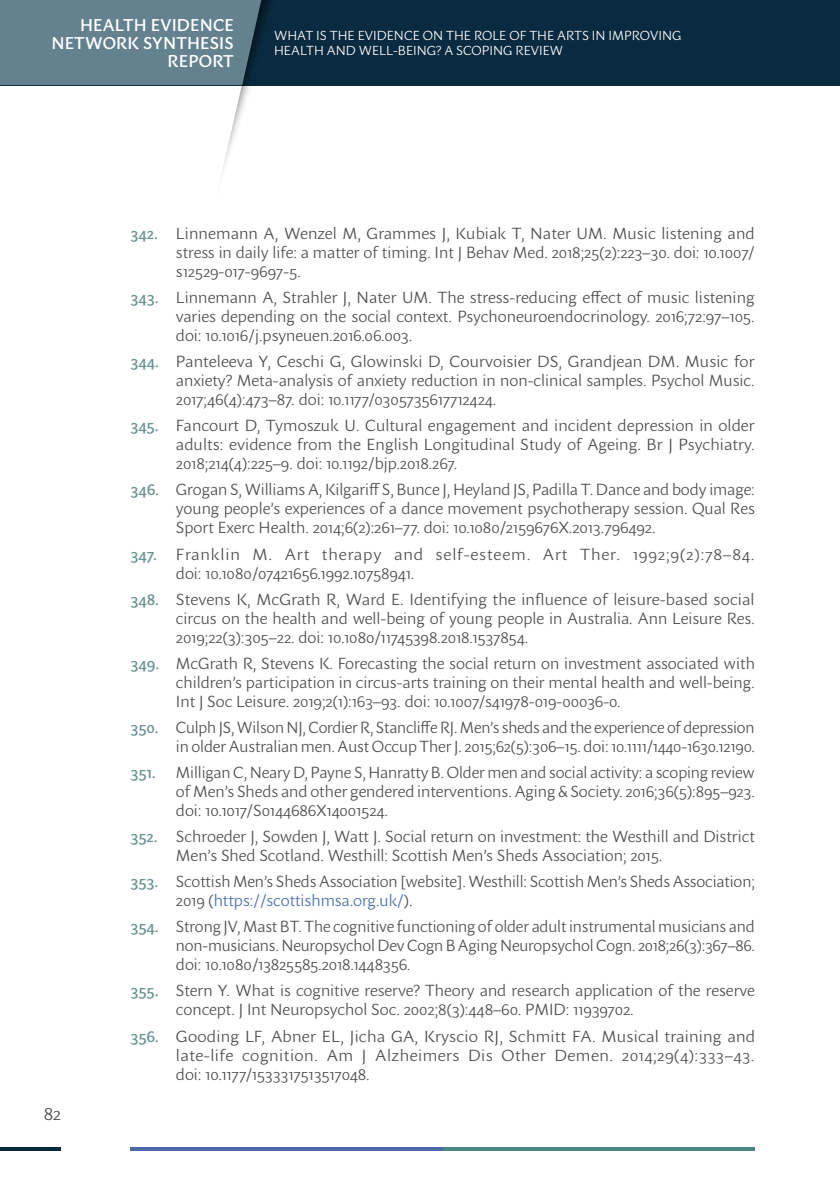
<style>
.page{position:relative;width:840px;height:1191px;background:#fff}
.page>*{position:absolute;margin:0;border:0;box-sizing:border-box;transform-origin:0 0}
.t1{font:300 18px "Sharik Sans";color:#4b4c4d}
.t2{font:500 17px/18px "Sharik Sans";letter-spacing:.01em;color:#fff;text-align:right}
.t3{font:300 16px/19px "Sharik Sans";color:#4b4c4d;text-align:justify}
.t4{font:300 16px/19px "Sharik Sans";letter-spacing:.045em;color:#4b4c4d}
.t5{font:500 16px "Sharik Sans";color:#679392}
.t6{font:300 13px/15.6px "Sharik Sans";color:#fff}
.s1{font-weight:500;color:#679392}
.s2{color:#436da8}
</style>
<div class="page">
<div style="left:0;top:0;width:838px;height:85px;background:#0a2b3f"></div>
<hr style="left:442px;top:1147px;width:312px;height:4px;background:#4c8684">
<hr style="left:130px;top:1147px;width:312px;height:4px;background:#4d69a7">
<div style="left:213px;top:0;width:157px;height:227px;background:#231f20;opacity:.75"></div>
<svg style="left:0;top:0;width:365px;height:227px"></svg>
<hr style="left:0;top:1147px;width:61px;height:4px;background:#0a2b3f">
<p class="t2" style="left:51px;top:16px;width:184px">HEALTH EVIDENCE<br>NETWORK SYNTHESIS<br>REPORT</p>
<p class="t6" style="left:274px;top:27px;width:408px">WHAT IS THE EVIDENCE ON THE ROLE OF THE ARTS IN IMPROVING<br>HEALTH AND WELL-BEING? A SCOPING REVIEW</p>
<p class="t1" style="left:44px;top:1101px;width:19px">82</p>
<p class="t3" style="left:176px;top:223px;width:580px;text-indent:-45px"><span class="s1">342.</span> Linnemann A, Wenzel M, Grammes J, Kubiak T, Nater UM. Music listening and stress in daily life: a matter of timing. Int J Behav Med. 2018;25(2):223–30. doi: 10.1007/ s12529-017-9697-5.</p>
<p class="t3" style="left:176px;top:288px;width:580px;text-indent:-45px"><span class="s1">343.</span> Linnemann A, Strahler J, Nater UM. The stress-reducing effect of music listening varies depending on the social context. Psychoneuroendocrinology. 2016;72:97–105. doi: 10.1016/j.psyneuen.2016.06.003.</p>
<p class="t3" style="left:176px;top:352px;width:580px;text-indent:-45px"><span class="s1">344.</span> Panteleeva Y, Ceschi G, Glowinski D, Courvoisier DS, Grandjean DM. Music for anxiety? Meta-analysis of anxiety reduction in non-clinical samples. Psychol Music.<br>2017;46(4):473–87. doi: 10.1177/0305735617712424.</p>
<p class="t3" style="left:176px;top:416px;width:580px;text-indent:-45px"><span class="s1">345.</span> Fancourt D, Tymoszuk U. Cultural engagement and incident depression in older adults: evidence from the English Longitudinal Study of Ageing. Br J Psychiatry.<br>2018;214(4):225–9. doi: 10.1192/bjp.2018.267.</p>
<p class="t3" style="left:176px;top:480px;width:580px;text-indent:-45px"><span class="s1">346.</span> Grogan S, Williams A, Kilgariff S, Bunce J, Heyland JS, Padilla T. Dance and body image: young people’s experiences of a dance movement psychotherapy session. Qual Res Sport Exerc Health. 2014;6(2):261–77. doi: 10.1080/2159676X.2013.796492.</p>
<p class="t4" style="left:176px;top:544px;width:580px;text-indent:-45px"><span class="s1">347.</span> Franklin M. Art therapy and self-esteem. Art Ther. 1992;9(2):78–84. doi: 10.1080/07421656.1992.10758941.</p>
<p class="t3" style="left:176px;top:589px;width:580px;text-indent:-45px"><span class="s1">348.</span> Stevens K, McGrath R, Ward E. Identifying the influence of leisure-based social circus on the health and well-being of young people in Australia. Ann Leisure Res.<br>2019;22(3):305–22. doi: 10.1080/11745398.2018.1537854.</p>
<p class="t3" style="left:176px;top:653px;width:580px;text-indent:-45px"><span class="s1">349.</span> McGrath R, Stevens K. Forecasting the social return on investment associated with children’s participation in circus-arts training on their mental health and well-being.<br>Int J Soc Leisure. 2019;2(1):163–93. doi: 10.1007/s41978-019-00036-0.</p>
<p class="t3" style="left:130px;top:717px;width:625px;text-align:right"><span class="s1">350.</span> Culph JS, Wilson NJ, Cordier R, Stancliffe RJ. Men’s sheds and the experience of depression in older Australian men. Aust Occup Ther J. 2015;62(5):306–15. doi: 10.1111/1440-1630.12190.</p>
<p class="t5" style="left:130px;top:761px;width:27px">351.</p>
<p class="t3" style="left:176px;top:762px;width:580px">Milligan C, Neary D, Payne S, Hanratty B. Older men and social activity: a scoping review of Men’s Sheds and other gendered interventions. Aging &amp; Society. 2016;36(5):895–923. doi: 10.1017/S0144686X14001524.</p>
<p class="t3" style="left:176px;top:826px;width:580px;text-indent:-45px"><span class="s1">352.</span> Schroeder J, Sowden J, Watt J. Social return on investment: the Westhill and District<br>Men’s Shed Scotland. Westhill: Scottish Men’s Sheds Association; 2015.</p>
<p class="t3" style="left:176px;top:871px;width:580px;text-indent:-45px"><span class="s1">353.</span> Scottish Men’s Sheds Association [website]. Westhill: Scottish Men’s Sheds Association;<br>2019 (<span class="s2">https://scottishmsa.org.uk/</span>).</p>
<p class="t3" style="left:176px;top:917px;width:580px;text-indent:-45px"><span class="s1">354.</span> Strong JV, Mast BT. The cognitive functioning of older adult instrumental musicians and non-musicians. Neuropsychol Dev Cogn B Aging Neuropsychol Cogn. 2018;26(3):367–86. doi: 10.1080/13825585.2018.1448356.</p>
<p class="t3" style="left:176px;top:981px;width:580px;text-indent:-45px"><span class="s1">355.</span> Stern Y. What is cognitive reserve? Theory and research application of the reserve concept. J Int Neuropsychol Soc. 2002;8(3):448–60. PMID: 11939702.</p>
<p class="t3" style="left:176px;top:1026px;width:580px;text-indent:-45px"><span class="s1">356.</span> Gooding LF, Abner EL, Jicha GA, Kryscio RJ, Schmitt FA. Musical training and late-life cognition. Am J Alzheimers Dis Other Demen. 2014;29(4):333–43. doi: 10.1177/1533317513517048.</p>
</div>
